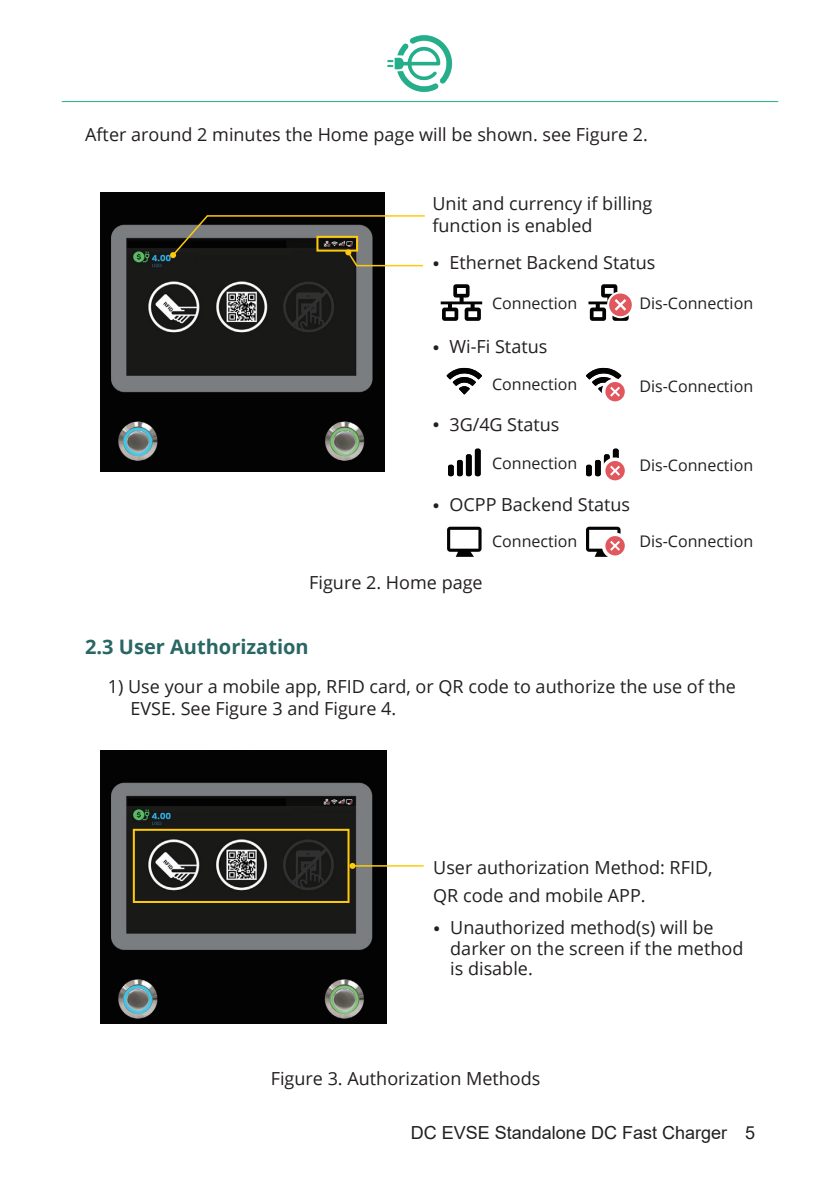
<style>
.page{position:relative;width:840px;height:1191px;background:#fff}
.page>*{position:absolute;margin:0;border:0;box-sizing:border-box;transform-origin:0 0}
.t1{font:700 20px "Open Sans";color:#296764}
.t2{font:18px/22px "Open Sans";color:#231f20}
.t3{font:18px "Arial";color:#231f20}
.t4{font:16px "Open Sans";color:#231f20}
.s1{font-family:"Roboto";font-weight:700;font-size:20px}
</style>
<div class="page">
<img style="left:387px;top:35px;width:65px;height:58px">
<hr style="left:62px;top:101px;width:715px;height:1px;background:#23af8a">
<img style="left:101px;top:750px;width:285px;height:273px">
<hr style="left:352px;top:865px;width:71px;height:1px;background:#feca0a">
<svg style="left:349px;top:863px;width:6px;height:6px"></svg>
<div style="left:133px;top:829px;width:216px;height:74px;border:2px solid #feca0a"></div>
<img style="left:101px;top:192px;width:283px;height:279px">
<svg style="left:170px;top:214px;width:255px;height:53px;background:#55534b"></svg>
<div style="left:316px;top:236px;width:42px;height:16px;border:2px solid #feca0a"></div>
<svg style="left:586px;top:449px;width:38px;height:31px"></svg>
<svg style="left:448px;top:449px;width:32px;height:27px"></svg>
<svg style="left:586px;top:367px;width:38px;height:34px"></svg>
<svg style="left:446px;top:367px;width:35px;height:27px"></svg>
<svg style="left:440px;top:284px;width:42px;height:37px"></svg>
<svg style="left:588px;top:284px;width:43px;height:37px"></svg>
<svg style="left:586px;top:527px;width:38px;height:30px"></svg>
<svg style="left:447px;top:527px;width:34px;height:30px"></svg>
<p class="t2" style="left:85px;top:123px;width:564px">After around 2 minutes the Home page will be shown. see Figure 2.</p>
<p class="t2" style="left:432px;top:192px;width:221px">Unit and currency if billing function is enabled</p>
<p class="t2" style="left:432px;top:251px;width:224px"><span class="s1">•</span> Ethernet Backend Status</p>
<p class="t4" style="left:492px;top:293px;width:87px">Connection</p>
<p class="t4" style="left:639px;top:293px;width:115px">Dis-Connection</p>
<p class="t2" style="left:432px;top:335px;width:116px"><span class="s1">•</span> Wi-Fi Status</p>
<p class="t4" style="left:492px;top:373px;width:87px">Connection</p>
<p class="t4" style="left:639px;top:375px;width:115px">Dis-Connection</p>
<p class="t2" style="left:432px;top:413px;width:128px"><span class="s1">•</span> 3G/4G Status</p>
<p class="t4" style="left:492px;top:452px;width:87px">Connection</p>
<p class="t4" style="left:639px;top:454px;width:115px">Dis-Connection</p>
<p class="t2" style="left:432px;top:493px;width:199px"><span class="s1">•</span> OCPP Backend Status</p>
<p class="t4" style="left:492px;top:530px;width:87px">Connection</p>
<p class="t4" style="left:639px;top:530px;width:115px">Dis-Connection</p>
<p class="t2" style="left:309px;top:571px;width:175px">Figure 2. Home page</p>
<p class="t1" style="left:85px;top:633px;width:225px">2.3 User Authorization</p>
<p class="t2" style="left:130px;top:675px;width:606px;text-indent:-23px">1) Use your a mobile app, RFID card, or QR code to authorize the use of the<br>EVSE. See Figure 3 and Figure 4.</p>
<p class="t2" style="left:433px;top:852px;width:281px;line-height:28px">User authorization Method: RFID,<br>QR code and mobile APP.</p>
<p class="t2" style="left:450px;top:917px;width:294px;line-height:20.6px;text-indent:-17px"><span class="s1">•</span> Unauthorized method(s) will be darker on the screen if the method is disable.</p>
<p class="t2" style="left:270px;top:1066px;width:271px">Figure 3. Authorization Methods</p>
<p class="t3" style="left:410px;top:1120px;width:346px">DC EVSE Standalone DC Fast Charger 5</p>
</div>
